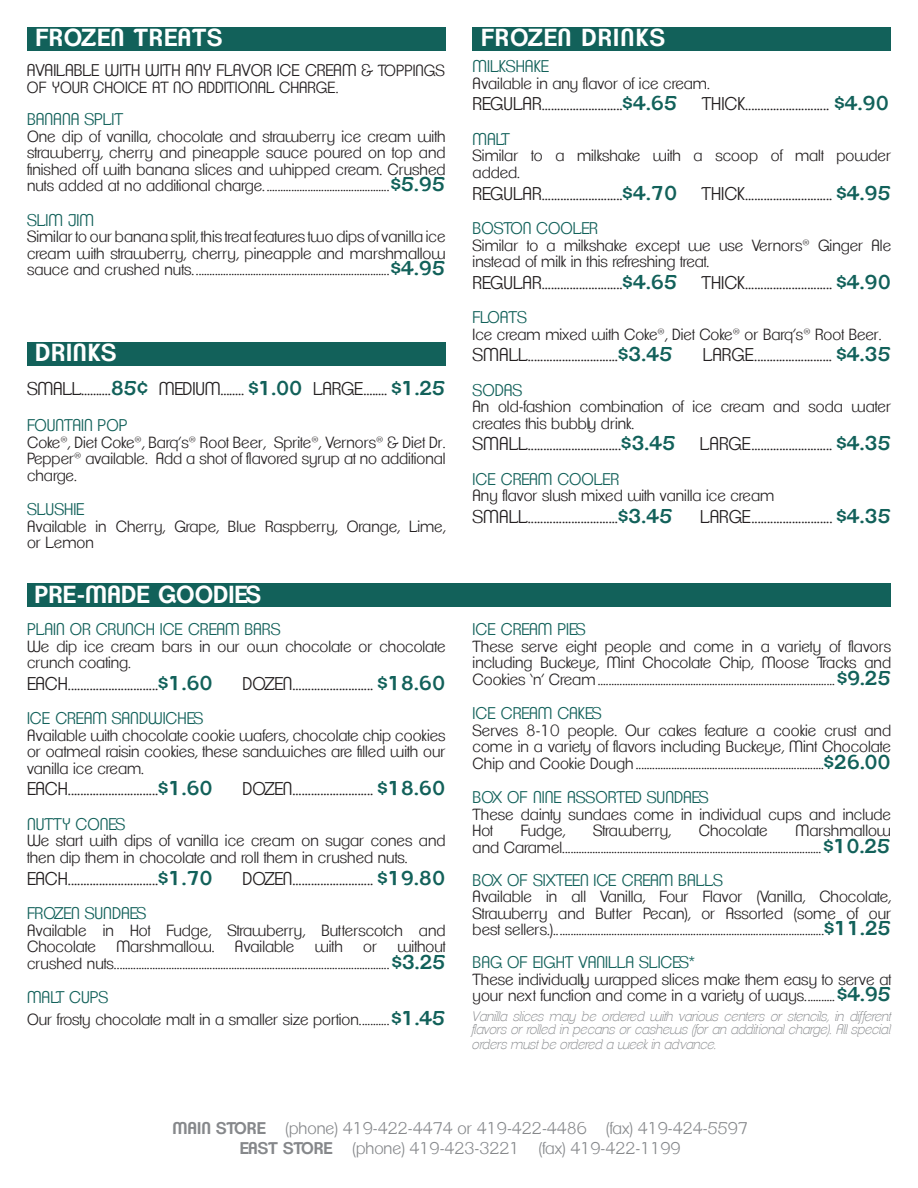
<style>
.page{position:relative;width:918px;height:1188px;background:#fff}
.page>*{position:absolute;margin:0;border:0;box-sizing:border-box;transform-origin:0 0}
.t1{font:600 24px "Clemente P Dak";letter-spacing:.015em;color:#fff}
.t2{font:600 24px "Clemente P Dak";letter-spacing:.035em;color:#fff}
.t3{font:600 24px "Clemente P Dak";letter-spacing:.05em;color:#fff}
.t4{font:300 18px "Clemente P Dae";color:#231f20}
.t5{font:300 16.5px "Clemente P Dae";color:#12615a}
.t6{font:300 16.5px "Clemente P Dae";color:#86888b}
.t7{font:300 16.5px "Clemente P Dae";color:#231f20}
.t8{font:300 15.75px/16.5px "Clemente P Dae";color:#231f20}
.t9{font:italic 200 13.5px/13.5px "Clemente P Dad";color:#86888b}
.s1{font-size:15.75px}
.s2{font-family:"Clemente P Dak";font-weight:600;font-size:19.5px;color:#12615a}
.s3{font-family:"Clemente P Dak";font-weight:600}
</style>
<div class="page">
<div style="left:27px;top:27px;width:419px;height:24px;background:#12615a"></div>
<div style="left:473px;top:27px;width:418px;height:24px;background:#12615a"></div>
<div style="left:27px;top:342px;width:419px;height:24px;background:#12615a"></div>
<div style="left:27px;top:583px;width:864px;height:24px;background:#12615a"></div>
<p class="t2" style="left:36px;top:23px;width:188px">FROZEN TREATS</p>
<p class="t3" style="left:481px;top:23px;width:185px">FROZEN DRINKS</p>
<p class="t7" style="left:27px;top:61px;width:419px">AVAILABLE WITH WITH ANY FLAVOR ICE CREAM &amp; <span class="s1">TOPPINGS</span></p>
<p class="t8" style="left:27px;top:79px;width:313px">OF YOUR CHOICE AT NO ADDITIONAL CHARGE.</p>
<p class="t5" style="left:27px;top:110px;width:98px">BANANA SPLIT</p>
<p class="t8" style="left:27px;top:128px;width:420px;text-align:justify">One dip of vanilla, chocolate and strawberry ice cream with strawberry, cherry and pineapple sauce poured on top and finished off with banana slices and whipped cream. Crushed nuts added at no additional charge. .............................................<span class="s2">$5.95</span></p>
<p class="t5" style="left:27px;top:210px;width:69px">SLIM JIM</p>
<p class="t8" style="left:27px;top:228px;width:420px;text-align:justify">Similar to our banana split, this treat features two dips of vanilla ice cream with strawberry, cherry, pineapple and marshmallow sauce and crushed nuts. .......................................................................<span class="s2">$4.95</span></p>
<p class="t1" style="left:35px;top:338px;width:83px">DRINKS</p>
<p class="t4" style="left:27px;top:378px;width:420px">SMALL..........<span class="s2">85¢</span> MEDIUM........ <span class="s2">$1.00</span> LARGE........ <span class="s2">$1.25</span></p>
<p class="t5" style="left:27px;top:416px;width:102px">FOUNTAIN POP</p>
<p class="t8" style="left:27px;top:434px;width:420px;text-align:justify">Coke®, Diet Coke®, Barq’s® Root Beer, Sprite®, Vernors® &amp; Diet Dr.<br>Pepper® available. Add a shot of flavored syrup at no additional charge.</p>
<p class="t5" style="left:27px;top:500px;width:59px">SLUSHIE</p>
<p class="t8" style="left:27px;top:518px;width:420px">Available in Cherry, Grape, Blue Raspberry, Orange, Lime, or Lemon</p>
<p class="t1" style="left:35px;top:580px;width:228px">PRE-MADE GOODIES</p>
<p class="t5" style="left:27px;top:620px;width:255px">PLAIN OR CRUNCH ICE CREAM BARS</p>
<p class="t8" style="left:27px;top:638px;width:420px">We dip ice cream bars in our own chocolate or chocolate crunch coating.</p>
<p class="t4" style="left:27px;top:673px;width:187px">EACH.............................<span class="s2">$1.60</span></p>
<p class="t4" style="left:243px;top:673px;width:204px">DOZEN.......................... <span class="s2">$18.60</span></p>
<p class="t5" style="left:27px;top:709px;width:178px">ICE CREAM SANDWICHES</p>
<p class="t8" style="left:27px;top:727px;width:420px;text-align:justify">Available with chocolate cookie wafers, chocolate chip cookies or oatmeal raisin cookies, these sandwiches are filled with our vanilla ice cream.</p>
<p class="t4" style="left:27px;top:779px;width:187px">EACH.............................<span class="s2">$1.60</span></p>
<p class="t4" style="left:243px;top:779px;width:204px">DOZEN.......................... <span class="s2">$18.60</span></p>
<p class="t5" style="left:27px;top:815px;width:100px">NUTTY CONES</p>
<p class="t8" style="left:27px;top:833px;width:420px">We start with dips of vanilla ice cream on sugar cones and then dip them in chocolate and roll them in crushed nuts.</p>
<p class="t4" style="left:27px;top:868px;width:187px">EACH.............................<span class="s2">$1.70</span></p>
<p class="t4" style="left:243px;top:868px;width:204px">DOZEN.......................... <span class="s2">$19.80</span></p>
<p class="t5" style="left:27px;top:904px;width:121px">FROZEN SUNDAES</p>
<p class="t8" style="left:27px;top:922px;width:420px">Available in Hot Fudge, Strawberry, Butterscotch and<br>Chocolate</p>
<p class="t8" style="left:116px;top:938px;width:100px">Marshmallow.</p>
<p class="t8" style="left:235px;top:938px;width:61px">Available</p>
<p class="t8" style="left:315px;top:938px;width:30px">with</p>
<p class="t8" style="left:363px;top:938px;width:15px">or</p>
<p class="t8" style="left:397px;top:938px;width:50px">without</p>
<p class="t8" style="left:27px;top:955px;width:91px">.</p>
<p class="t5" style="left:27px;top:988px;width:83px">MALT CUPS</p>
<p class="t8" style="left:27px;top:1011px;width:420px">Our frosty chocolate malt in a smaller size portion. ..........<span class="s2">$1.45</span></p>
<p class="t5" style="left:473px;top:57px;width:78px">MILKSHAKE</p>
<p class="t8" style="left:473px;top:75px;width:239px">Available in any flavor of ice cream.</p>
<p class="t4" style="left:473px;top:94px;width:206px">REGULAR..........................<span class="s2">$4.65</span></p>
<p class="t4" style="left:702px;top:94px;width:189px">THICK........................... <span class="s2">$4.90</span></p>
<p class="t5" style="left:473px;top:130px;width:39px">MALT</p>
<p class="t8" style="left:473px;top:148px;width:420px">Similar to a milkshake with a scoop of malt powder added.</p>
<p class="t4" style="left:473px;top:183px;width:420px">REGULAR..........................<span class="s2">$4.70</span> THICK............................ <span class="s2">$4.95</span></p>
<p class="t5" style="left:473px;top:219px;width:127px">BOSTON COOLER</p>
<p class="t8" style="left:473px;top:237px;width:420px">Similar to a milkshake except we use Vernors® Ginger Ale instead of milk in this refreshing treat.</p>
<p class="t4" style="left:473px;top:272px;width:420px">REGULAR..........................<span class="s2">$4.65</span> THICK............................ <span class="s2">$4.90</span></p>
<p class="t5" style="left:473px;top:308px;width:56px">FLOATS</p>
<p class="t8" style="left:473px;top:326px;width:411px">Ice cream mixed with Coke®, Diet Coke® or Barq’s® Root Beer.</p>
<p class="t4" style="left:473px;top:345px;width:202px">SMALL.............................<span class="s2">$3.45</span></p>
<p class="t4" style="left:703px;top:345px;width:190px">LARGE......................... <span class="s2">$4.35</span></p>
<p class="t5" style="left:473px;top:380px;width:51px">SODAS</p>
<p class="t8" style="left:473px;top:398px;width:420px">An old-fashion combination of ice cream and soda water creates this bubbly drink.</p>
<p class="t4" style="left:473px;top:434px;width:420px">SMALL..............................<span class="s2">$3.45</span> LARGE.......................... <span class="s2">$4.35</span></p>
<p class="t5" style="left:473px;top:469px;width:148px">ICE CREAM COOLER</p>
<p class="t8" style="left:473px;top:488px;width:303px">Any flavor slush mixed with vanilla ice cream</p>
<p class="t4" style="left:473px;top:506px;width:202px">SMALL.............................<span class="s2">$3.45</span></p>
<p class="t4" style="left:700px;top:506px;width:192px">LARGE.......................... <span class="s2">$4.35</span></p>
<p class="t5" style="left:473px;top:620px;width:115px">ICE CREAM PIES</p>
<p class="t8" style="left:473px;top:638px;width:420px;text-align:justify">These serve eight people and come in a variety of flavors including Buckeye, Mint Chocolate Chip, Moose Tracks and Cookies ‘n’ Cream .......................................................................................<span class="s2">$9.25</span></p>
<p class="t5" style="left:473px;top:704px;width:130px">ICE CREAM CAKES</p>
<p class="t8" style="left:473px;top:722px;width:420px;text-align:justify">Serves 8-10 people. Our cakes feature a cookie crust and come in a variety of flavors including Buckeye, Mint Chocolate Chip and Cookie Dough .....................................................................<span class="s2">$26.00</span></p>
<p class="t5" style="left:473px;top:788px;width:237px">BOX OF NINE ASSORTED SUNDAES</p>
<p class="t8" style="left:473px;top:806px;width:420px">These dainty sundaes come in individual cups and include<br>Hot</p>
<p class="t8" style="left:473px;top:822px;width:420px;text-align:right">Marshmallow<br>and Caramel. ..............................................................................................<span class="s2">$10.25</span></p>
<p class="t5" style="left:473px;top:870px;width:252px">BOX OF SIXTEEN ICE CREAM BALLS</p>
<p class="t8" style="left:473px;top:888px;width:420px;text-align:justify">Available in all Vanilla, Four Flavor (Vanilla, Chocolate, Strawberry and Butter Pecan), or Assorted (some of our best sellers.).. .................................................................................................<span class="s2">$11.25</span></p>
<p class="t5" style="left:473px;top:953px;width:223px">BAG OF EIGHT VANILLA SLICES*</p>
<p class="t8" style="left:473px;top:971px;width:420px">These individually wrapped slices make them easy to serve at your next function and come in a variety of ways. ..........<span class="s2">$4.95</span></p>
<p class="t9" style="left:473px;top:1009px;width:420px">Vanilla slices may be ordered with various centers or stencils, in different flavors or rolled in pecans or cashews (for an additional charge). All special</p>
<p class="t9" style="left:473px;top:1038px;width:246px">orders must be ordered a week in advance.</p>
<p class="t8" style="left:521px;top:822px;width:46px">Fudge,</p>
<p class="t8" style="left:593px;top:822px;width:79px">Strawberry,</p>
<p class="t8" style="left:699px;top:822px;width:70px">Chocolate</p>
<p class="t6" style="left:172px;top:1119px;width:577px"><span class="s3">MAIN STORE</span> (phone) 419-422-4474 or 419-422-4486 (fax) 419-424-5597</p>
<p class="t6" style="left:240px;top:1138px;width:442px"><span class="s3">EAST STORE</span> (phone) 419-423-3221 (fax) 419-422-1199</p>
</div>
